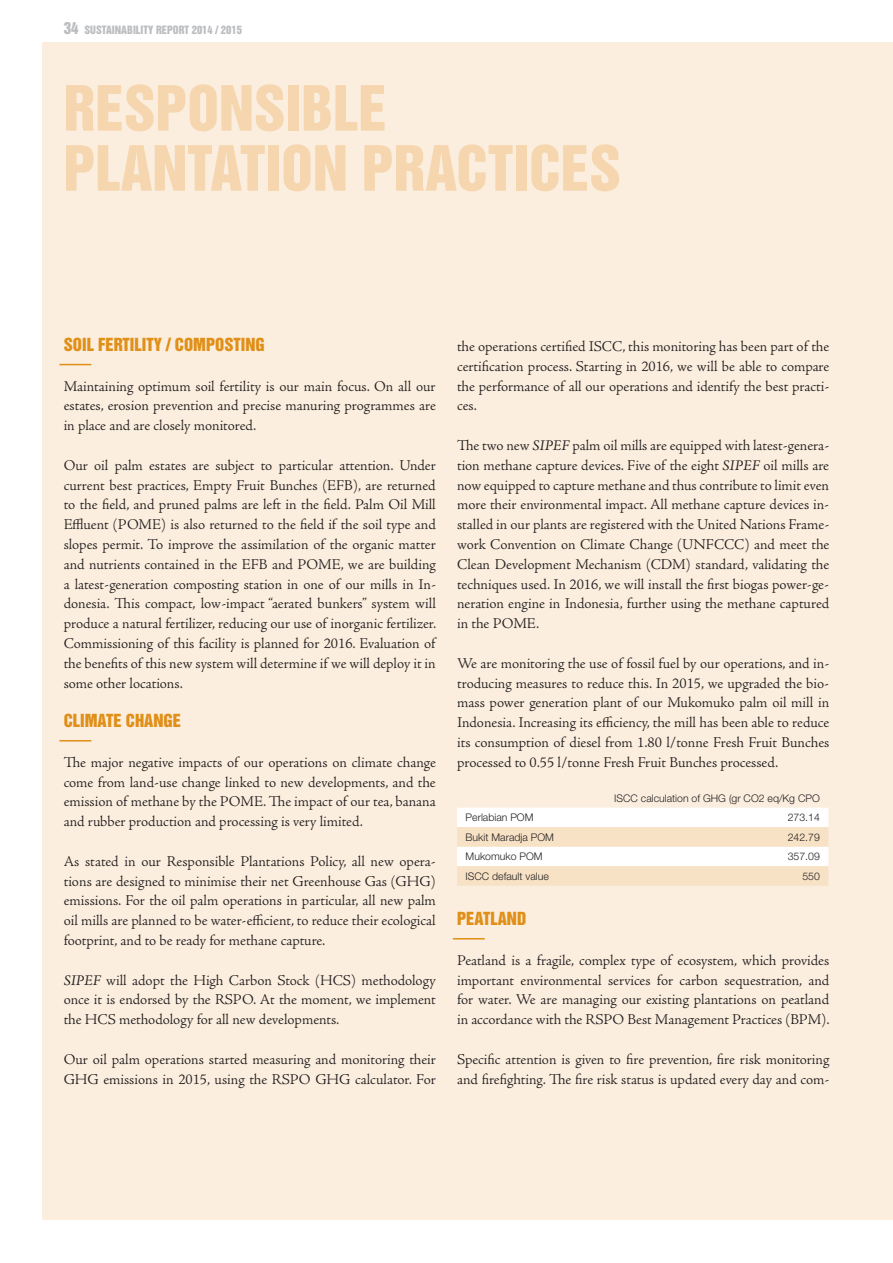
<style>
.page{position:relative;width:893px;height:1263px;background:#fff}
.page>*{position:absolute;margin:0;border:0;box-sizing:border-box;transform-origin:0 0}
.t1{font:57px/60px "Helvetica Inserat LT Std";color:#f5d6af}
.t2{font:16.5px "Helvetica Inserat LT Std";color:#e08f18}
.t3{font:300 15px/19.8px "Adobe Jenson Pro";color:#231f20;text-align:justify}
.t4{font:300 10.5px "Helvetica Neue LT Std";color:#231f20}
.t5{font:10.5px "Helvetica Inserat LT Std";color:#bbbdc0}
.s1{font-size:15px}
.s2{font-weight:400;font-style:italic}
</style>
<div class="page">
<div style="left:42px;top:43px;width:851px;height:1177px;background:#fbeede"></div>
<hr style="left:59px;top:364px;width:32px;height:1px;background:#e08f18">
<hr style="left:59px;top:740px;width:32px;height:2px;background:#e08f18">
<hr style="left:453px;top:938px;width:32px;height:2px;background:#e08f18">
<svg style="left:457px;top:808px;width:371px;height:78px;background:#faf0e2"></svg>
<p class="t5" style="left:64px;top:25px;width:180px"><span class="s1">34</span> SUSTAINABILITY REPORT 2014 / 2015</p>
<h1 class="t1" style="left:64px;top:80px;width:559px">RESPONSIBLE<br>PLANTATION PRACTICES</h1>
<p class="t2" style="left:64px;top:337px;width:202px">SOIL FERTILITY / COMPOSTING</p>
<p class="t3" style="left:64px;top:378px;width:374px">Maintaining optimum soil fertility is our main focus. On all our estates, erosion prevention and precise manuring programmes are in place and are closely monitored.</p>
<p class="t3" style="left:64px;top:457px;width:374px">Our oil palm estates are subject to particular attention. Under current best practices, Empty Fruit Bunches (EFB), are returned to the field, and pruned palms are left in the field. Palm Oil Mill Effluent (POME) is also returned to the field if the soil type and slopes permit. To improve the assimilation of the organic matter and nutrients contained in the EFB and POME, we are building a latest-generation composting station in one of our mills in In&shy;donesia. This compact, low-impact “aerated bunkers” system will produce a natural fertilizer, reducing our use of inorganic fertilizer.<br>Commissioning of this facility is planned for 2016. Evaluation of the benefits of this new system will determine if we will deploy it in some other locations.</p>
<p class="t2" style="left:64px;top:713px;width:119px">CLIMATE CHANGE</p>
<p class="t3" style="left:64px;top:754px;width:374px">The major negative impacts of our operations on climate change come from land-use change linked to new developments, and the emission of methane by the POME. The impact of our tea, banana and rubber production and processing is very limited.</p>
<p class="t3" style="left:64px;top:853px;width:374px">As stated in our Responsible Plantations Policy, all new opera&shy;tions are designed to minimise their net Greenhouse Gas (GHG) emissions. For the oil palm operations in particular, all new palm oil mills are planned to be water-efficient, to reduce their ecological footprint, and to be ready for methane capture.</p>
<p class="t3" style="left:64px;top:972px;width:374px"><span class="s2">SIPEF</span> will adopt the High Carbon Stock (HCS) methodology once it is endorsed by the RSPO. At the moment, we implement the HCS methodology for all new developments.</p>
<p class="t3" style="left:64px;top:1051px;width:374px">Our oil palm operations started measuring and monitoring their<br>GHG emissions in 2015, using the RSPO GHG calculator. For</p>
<p class="t3" style="left:457px;top:338px;width:374px">the operations certified ISCC, this monitoring has been part of the certification process. Starting in 2016, we will be able to compare the performance of all our operations and identify the best practi&shy;ces.</p>
<p class="t3" style="left:457px;top:437px;width:374px">The two new <span class="s2">SIPEF</span> palm oil mills are equipped with latest-genera&shy;tion methane capture devices. Five of the eight <span class="s2">SIPEF</span> oil mills are now equipped to capture methane and thus contribute to limit even more their environmental impact. All methane capture devices in&shy;stalled in our plants are registered with the United Nations Frame&shy;work Convention on Climate Change (UNFCCC) and meet the Clean Development Mechanism (CDM) standard, validating the techniques used. In 2016, we will install the first biogas power-ge&shy;neration engine in Indonesia, further using the methane captured in the POME.</p>
<p class="t3" style="left:457px;top:655px;width:374px">We are monitoring the use of fossil fuel by our operations, and in&shy;troducing measures to reduce this. In 2015, we upgraded the bio&shy;mass power generation plant of our Mukomuko palm oil mill in Indonesia. Increasing its efficiency, the mill has been able to reduce its consumption of diesel from 1.80 l/tonne Fresh Fruit Bunches processed to 0.55 l/tonne Fresh Fruit Bunches processed.</p>
<p class="t4" style="left:614px;top:794px;width:207px">ISCC calculation of GHG (gr CO2 eq/Kg CPO</p>
<p class="t4" style="left:466px;top:814px;width:69px">Perlabian POM</p>
<p class="t4" style="left:788px;top:814px;width:34px">273.14</p>
<p class="t4" style="left:466px;top:833px;width:90px">Bukit Maradja POM</p>
<p class="t4" style="left:788px;top:833px;width:34px">242.79</p>
<p class="t4" style="left:466px;top:853px;width:79px">Mukomuko POM</p>
<p class="t4" style="left:788px;top:853px;width:34px">357.09</p>
<p class="t4" style="left:466px;top:872px;width:85px">ISCC default value</p>
<p class="t4" style="left:802px;top:872px;width:19px">550</p>
<p class="t2" style="left:457px;top:911px;width:71px">PEATLAND</p>
<p class="t3" style="left:457px;top:952px;width:374px">Peatland is a fragile, complex type of ecosystem, which provides important environmental services for carbon sequestration, and for water. We are managing our existing plantations on peatland in accordance with the RSPO Best Management Practices (BPM).</p>
<p class="t3" style="left:457px;top:1051px;width:374px">Specific attention is given to fire prevention, fire risk monitoring and firefighting. The fire risk status is updated every day and com-</p>
</div>
